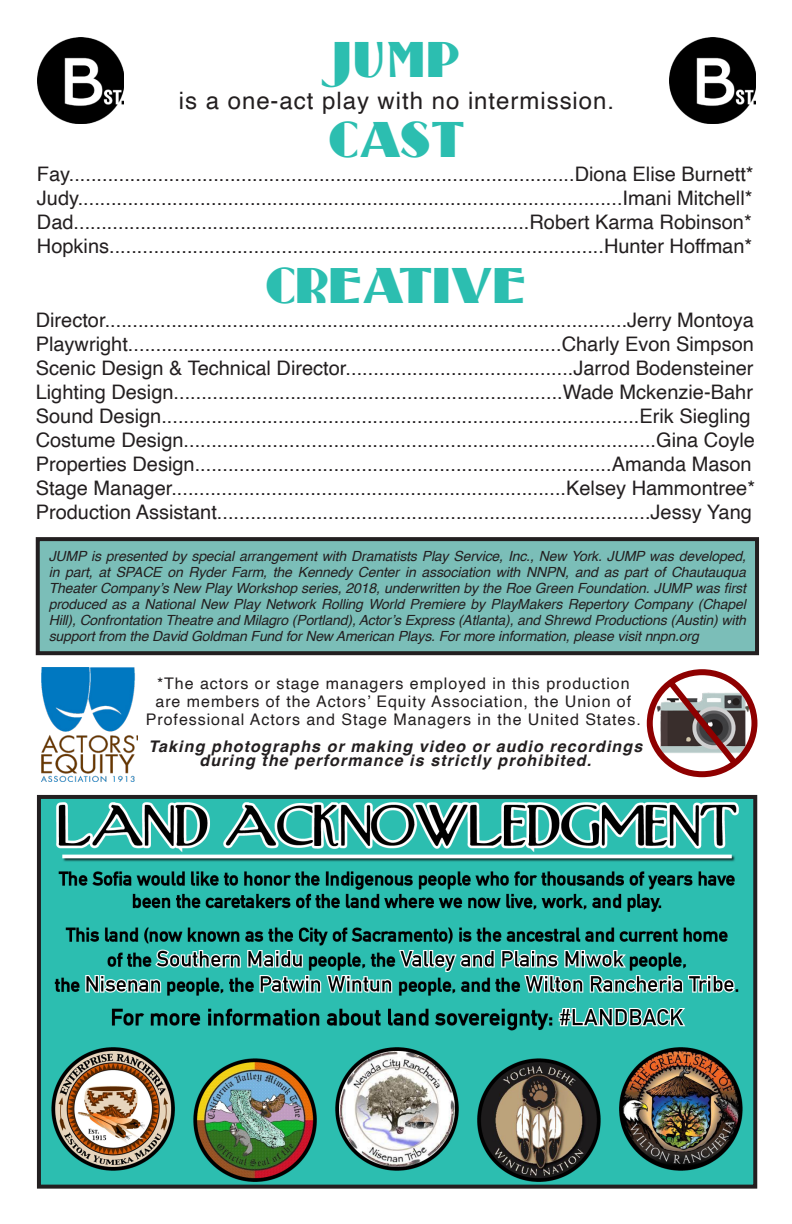
<style>
.page{position:relative;width:792px;height:1224px;background:#fff}
.page>*{position:absolute;margin:0;border:0;box-sizing:border-box;transform-origin:0 0}
.t1{font:46px "Standing Room Only NF";color:#2cbeb0}
.t2{font:24px "Helvetica";letter-spacing:.04em;color:#231f20}
.t3{font:20px "Helvetica";color:#231f20}
.t4{font:16px/18px "Helvetica";letter-spacing:.06em;color:#231f20;text-align:center}
.t5{font:italic 700 16px/14px "Helvetica";letter-spacing:.07em;color:#231f20;text-align:center}
.t6{font:italic 14px/16px "Helvetica";letter-spacing:-.01em;color:#231f20;text-align:justify}
</style>
<div class="page">
<img style="left:670px;top:37px;width:86px;height:86px">
<img style="left:41px;top:667px;width:96px;height:115px">
<img style="left:650px;top:672px;width:104px;height:102px">
<div style="left:647px;top:669px;width:110px;height:108px;border:6px solid #8e0000;border-radius:50%"></div>
<svg style="left:663px;top:675px;width:80px;height:96px"></svg>
<img style="left:42px;top:800px;width:710px;height:384px">
<div style="left:37px;top:795px;width:720px;height:394px;border:4px solid #231f20"></div>
<img style="left:37px;top:37px;width:87px;height:86px">
<div style="left:38px;top:539px;width:719px;height:114px;background:#7bbeb8"></div>
<div style="left:36px;top:537px;width:723px;height:118px;border:4px solid #231f20"></div>
<p class="t1" style="left:333px;top:34px;width:129px">JUMP</p>
<p class="t2" style="left:179px;top:82px;width:437px">is a one-act play with no intermission.</p>
<p class="t1" style="left:328px;top:114px;width:138px">CAST</p>
<p class="t3" style="left:37px;top:158px;width:718px">Fay...........................................................................................Diona Elise Burnett*</p>
<p class="t3" style="left:37px;top:182px;width:717px">Judy..................................................................................................Imani Mitchell*</p>
<p class="t3" style="left:37px;top:206px;width:716px">Dad..................................................................................Robert Karma Robinson*</p>
<p class="t3" style="left:37px;top:230px;width:717px">Hopkins.........................................................................................Hunter Hoffman*</p>
<p class="t1" style="left:265px;top:260px;width:262px">CREATIVE</p>
<p class="t3" style="left:36px;top:305px;width:720px">Director..............................................................................................Jerry Montoya</p>
<p class="t3" style="left:36px;top:329px;width:720px">Playwright..............................................................................Charly Evon Simpson</p>
<p class="t3" style="left:36px;top:353px;width:719px">Scenic Design &amp; Technical Director.........................................Jarrod Bodensteiner</p>
<p class="t3" style="left:36px;top:377px;width:719px">Lighting Design......................................................................Wade Mckenzie-Bahr</p>
<p class="t3" style="left:36px;top:401px;width:716px">Sound Design......................................................................................Erik Siegling</p>
<p class="t3" style="left:36px;top:425px;width:721px">Costume Design.....................................................................................Gina Coyle</p>
<p class="t3" style="left:36px;top:449px;width:717px">Properties Design...........................................................................Amanda Mason</p>
<p class="t3" style="left:36px;top:473px;width:721px">Stage Manager.......................................................................Kelsey Hammontree*</p>
<p class="t3" style="left:36px;top:497px;width:718px">Production Assistant..............................................................................Jessy Yang</p>
<p class="t6" style="left:49px;top:549px;width:699px">JUMP is presented by special arrangement with Dramatists Play Service, Inc., New York. JUMP was developed, in part, at SPACE on Ryder Farm, the Kennedy Center in association with NNPN, and as part of Chautauqua Theater Company’s New Play Workshop series, 2018, underwritten by the Roe Green Foundation. JUMP was first produced as a National New Play Network Rolling World Premiere by PlayMakers Repertory Company (Chapel Hill), Confrontation Theatre and Milagro (Portland), Actor’s Express (Atlanta), and Shrewd Productions (Austin) with support from the David Goldman Fund for New American Plays. For more information, please visit nnpn.org</p>
<p class="t4" style="left:146px;top:675px;width:497px">*The actors or stage managers employed in this production are members of the Actors’ Equity Association, the Union of<br>Professional Actors and Stage Managers in the United States.</p>
<p class="t5" style="left:149px;top:741px;width:495px">Taking photographs or making video or audio recordings during the performance is strictly prohibited.</p>
</div>
